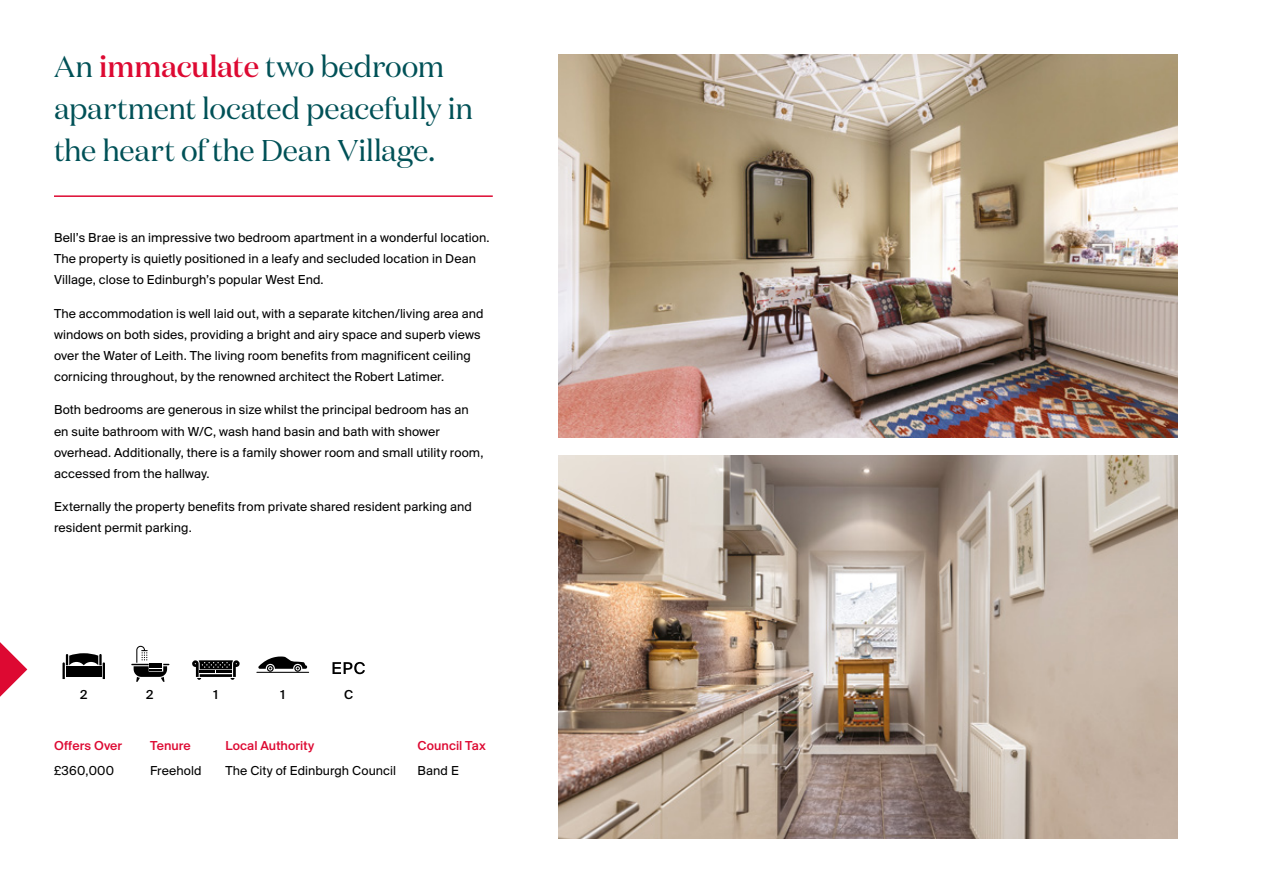
<style>
.page{position:relative;width:1263px;height:893px;background:#fff}
.page>*{position:absolute;margin:0;border:0;box-sizing:border-box;transform-origin:0 0}
.t1{font:30px/42px "Domaine Disp";color:#005157}
.t2{font:13.5px/21px "Suisse BP Intl";letter-spacing:.005em;color:#000}
.t3{font:500 13.5px "Suisse BP Intl";letter-spacing:.005em;color:#dd0932}
.t4{font:500 13.5px "Suisse BP Intl";color:#000}
.s1{font-weight:500;color:#dd0932}
</style>
<div class="page">
<hr style="left:54px;top:195px;width:439px;height:2px;background:#dd0932">
<img style="left:559px;top:54px;width:619px;height:383px">
<img style="left:559px;top:455px;width:619px;height:384px">
<svg style="left:256px;top:656px;width:53px;height:17px"></svg>
<svg style="left:63px;top:653px;width:42px;height:26px"></svg>
<svg style="left:131px;top:646px;width:38px;height:36px"></svg>
<svg style="left:192px;top:660px;width:48px;height:20px"></svg>
<svg style="left:0;top:642px;width:27px;height:55px"></svg>
<svg style="left:332px;top:662px;width:33px;height:12px"></svg>
<h1 class="t1" style="left:54px;top:46px;width:421px">An <span class="s1">immaculate</span> two bedroom apartment located peacefully in the heart of the Dean Village.</h1>
<p class="t2" style="left:54px;top:227px;width:437px">Bell’s Brae is an impressive two bedroom apartment in a wonderful location.<br>The property is quietly positioned in a leafy and secluded location in Dean<br>Village, close to Edinburgh’s popular West End.</p>
<p class="t2" style="left:54px;top:302px;width:431px">The accommodation is well laid out, with a separate kitchen/living area and windows on both sides, providing a bright and airy space and superb views over the Water of Leith. The living room benefits from magnificent ceiling cornicing throughout, by the renowned architect the Robert Latimer.</p>
<p class="t2" style="left:54px;top:399px;width:431px">Both bedrooms are generous in size whilst the principal bedroom has an en suite bathroom with W/C, wash hand basin and bath with shower overhead. Additionally, there is a family shower room and small utility room, accessed from the hallway.</p>
<p class="t2" style="left:54px;top:496px;width:419px">Externally the property benefits from private shared resident parking and resident permit parking.</p>
<p class="t4" style="left:80px;top:686px;width:9px">2</p>
<p class="t4" style="left:146px;top:686px;width:9px">2</p>
<p class="t4" style="left:214px;top:686px;width:6px">1</p>
<p class="t4" style="left:280px;top:686px;width:6px">1</p>
<p class="t4" style="left:344px;top:686px;width:11px">C</p>
<p class="t3" style="left:54px;top:738px;width:70px">Offers Over</p>
<p class="t2" style="left:54px;top:760px;width:62px">£360,000</p>
<p class="t3" style="left:150px;top:738px;width:42px">Tenure</p>
<p class="t2" style="left:150px;top:760px;width:53px">Freehold</p>
<p class="t3" style="left:225px;top:738px;width:90px">Local Authority</p>
<p class="t2" style="left:225px;top:760px;width:172px">The City of Edinburgh Council</p>
<p class="t3" style="left:418px;top:738px;width:70px">Council Tax</p>
<p class="t2" style="left:418px;top:760px;width:43px">Band E</p>
</div>
